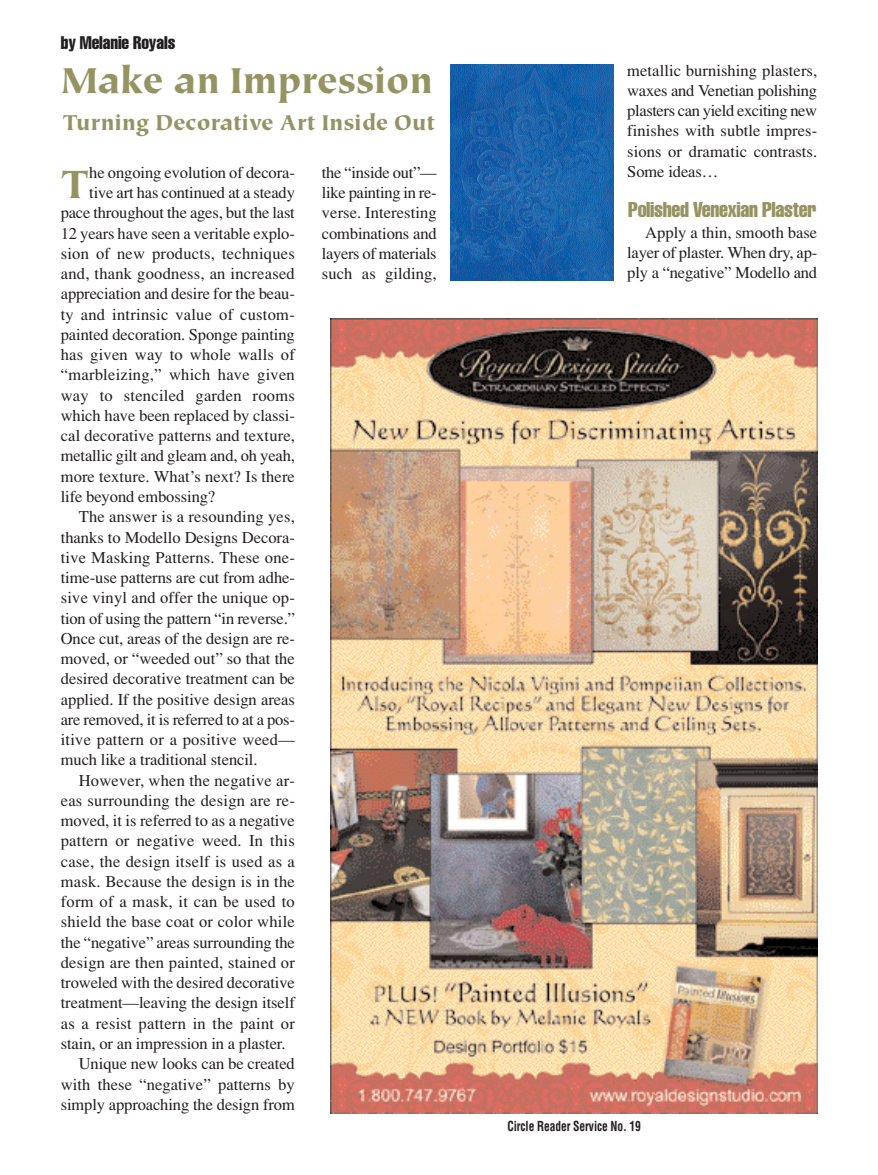
<style>
.page{position:relative;width:878px;height:1175px;background:#fff}
.page>*{position:absolute;margin:0;border:0;box-sizing:border-box;transform-origin:0 0}
.t1{font:900 44.1px "Tiepolo";color:#969363}
.t2{font:900 40.5px "Tiepolo";letter-spacing:-.01em;color:#969363}
.t3{font:900 24px "Tiepolo";letter-spacing:-.005em;color:#969363}
.t4{font:extra-condensed 21px "Helvetica";letter-spacing:-.015em;color:#969363}
.t5{font:extra-condensed 18px "Helvetica";letter-spacing:-.005em;color:#231f20}
.t6{font:16.5px/20.2px "Times";color:#231f20;text-align:justify}
.t7{font:700 condensed 13.5px "Helvetica";letter-spacing:-.005em;color:#231f20;scale:.85 1}
</style>
<div class="page">
<img style="left:450px;top:64px;width:163px;height:216px">
<img style="left:330px;top:318px;width:487px;height:795px">
<p class="t5" style="left:61px;top:36px;width:116px">by Melanie Royals</p>
<h2 class="t2" style="left:61px;top:64px;width:374px">Make an Impression</h2>
<h3 class="t3" style="left:63px;top:113px;width:374px">Turning Decorative Art Inside Out</h3>
<h1 class="t1" style="left:61px;top:167px;width:30px">T</h1>
<p class="t6" style="left:89px;top:164px;width:207px">he ongoing evolution of decora-</p>
<p class="t6" style="left:89px;top:184px;width:207px">tive art has continued at a steady</p>
<p class="t6" style="left:61px;top:204px;width:235px">pace throughout the ages, but the last</p>
<p class="t6" style="left:61px;top:224px;width:235px">12 years have seen a veritable explo-</p>
<p class="t6" style="left:61px;top:245px;width:235px">sion of new products, techniques</p>
<p class="t6" style="left:61px;top:265px;width:235px">and, thank goodness, an increased</p>
<p class="t6" style="left:61px;top:285px;width:236px">appreciation and desire for the beau-</p>
<p class="t6" style="left:61px;top:305px;width:235px">ty and intrinsic value of custom-</p>
<p class="t6" style="left:61px;top:326px;width:235px">painted decoration. Sponge painting</p>
<p class="t6" style="left:61px;top:346px;width:235px">has given way to whole walls of</p>
<p class="t6" style="left:61px;top:366px;width:235px">“marbleizing,” which have given</p>
<p class="t6" style="left:61px;top:386px;width:235px">way to stenciled garden rooms</p>
<p class="t6" style="left:61px;top:407px;width:235px">which have been replaced by classi-</p>
<p class="t6" style="left:61px;top:427px;width:235px">cal decorative patterns and texture,</p>
<p class="t6" style="left:61px;top:447px;width:235px">metallic gilt and gleam and, oh yeah,</p>
<p class="t6" style="left:61px;top:467px;width:236px">more texture. What’s next? Is there</p>
<p class="t6" style="left:61px;top:488px;width:156px">life beyond embossing?</p>
<p class="t6" style="left:79px;top:508px;width:218px">The answer is a resounding yes,</p>
<p class="t6" style="left:61px;top:528px;width:236px">thanks to Modello Designs Decora-</p>
<p class="t6" style="left:61px;top:548px;width:235px">tive Masking Patterns. These one-</p>
<p class="t6" style="left:61px;top:569px;width:236px">time-use patterns are cut from adhe-</p>
<p class="t6" style="left:61px;top:589px;width:236px">sive vinyl and offer the unique op-</p>
<p class="t6" style="left:61px;top:609px;width:236px">tion of using the pattern “in reverse.”</p>
<p class="t6" style="left:61px;top:629px;width:236px">Once cut, areas of the design are re-</p>
<p class="t6" style="left:61px;top:650px;width:235px">moved, or “weeded out” so that the</p>
<p class="t6" style="left:61px;top:670px;width:236px">desired decorative treatment can be</p>
<p class="t6" style="left:61px;top:690px;width:236px">applied. If the positive design areas</p>
<p class="t6" style="left:61px;top:710px;width:236px">are removed, it is referred to at a pos-</p>
<p class="t6" style="left:61px;top:731px;width:235px">itive pattern or a positive weed—</p>
<p class="t6" style="left:61px;top:751px;width:198px">much like a traditional stencil.</p>
<p class="t6" style="left:79px;top:771px;width:217px">However, when the negative ar-</p>
<p class="t6" style="left:61px;top:791px;width:235px">eas surrounding the design are re-</p>
<p class="t6" style="left:61px;top:812px;width:236px">moved, it is referred to as a negative</p>
<p class="t6" style="left:61px;top:832px;width:235px">pattern or negative weed. In this</p>
<p class="t6" style="left:61px;top:852px;width:235px">case, the design itself is used as a</p>
<p class="t6" style="left:61px;top:872px;width:235px">mask. Because the design is in the</p>
<p class="t6" style="left:61px;top:893px;width:235px">form of a mask, it can be used to</p>
<p class="t6" style="left:61px;top:913px;width:235px">shield the base coat or color while</p>
<p class="t6" style="left:61px;top:933px;width:236px">the “negative” areas surrounding the</p>
<p class="t6" style="left:61px;top:953px;width:235px">design are then painted, stained or</p>
<p class="t6" style="left:61px;top:974px;width:235px">troweled with the desired decorative</p>
<p class="t6" style="left:61px;top:994px;width:236px">treatment—leaving the design itself</p>
<p class="t6" style="left:61px;top:1014px;width:236px">as a resist pattern in the paint or</p>
<p class="t6" style="left:61px;top:1034px;width:226px">stain, or an impression in a plaster.</p>
<p class="t6" style="left:79px;top:1055px;width:217px">Unique new looks can be created</p>
<p class="t6" style="left:61px;top:1075px;width:235px">with these “negative” patterns by</p>
<p class="t6" style="left:61px;top:1095px;width:236px">simply approaching the design from</p>
<p class="t6" style="left:322px;top:164px;width:116px">the “inside out”— like painting in re&shy;verse. Interesting combinations and layers of materials such as gilding,</p>
<p class="t6" style="left:627px;top:61px;width:191px">metallic burnishing plasters, waxes and Venetian polishing plasters can yield exciting new finishes with subtle impres&shy;sions or dramatic contrasts.<br>Some ideas…</p>
<p class="t4" style="left:628px;top:202px;width:190px">Polished Venexian Plaster</p>
<p class="t6" style="left:627px;top:223px;width:191px;text-indent:18px">Apply a thin, smooth base layer of plaster. When dry, ap&shy;ply a “negative” Modello and</p>
<p class="t7" style="left:507px;top:1121px;width:159px">Circle Reader Service No. 19</p>
</div>
